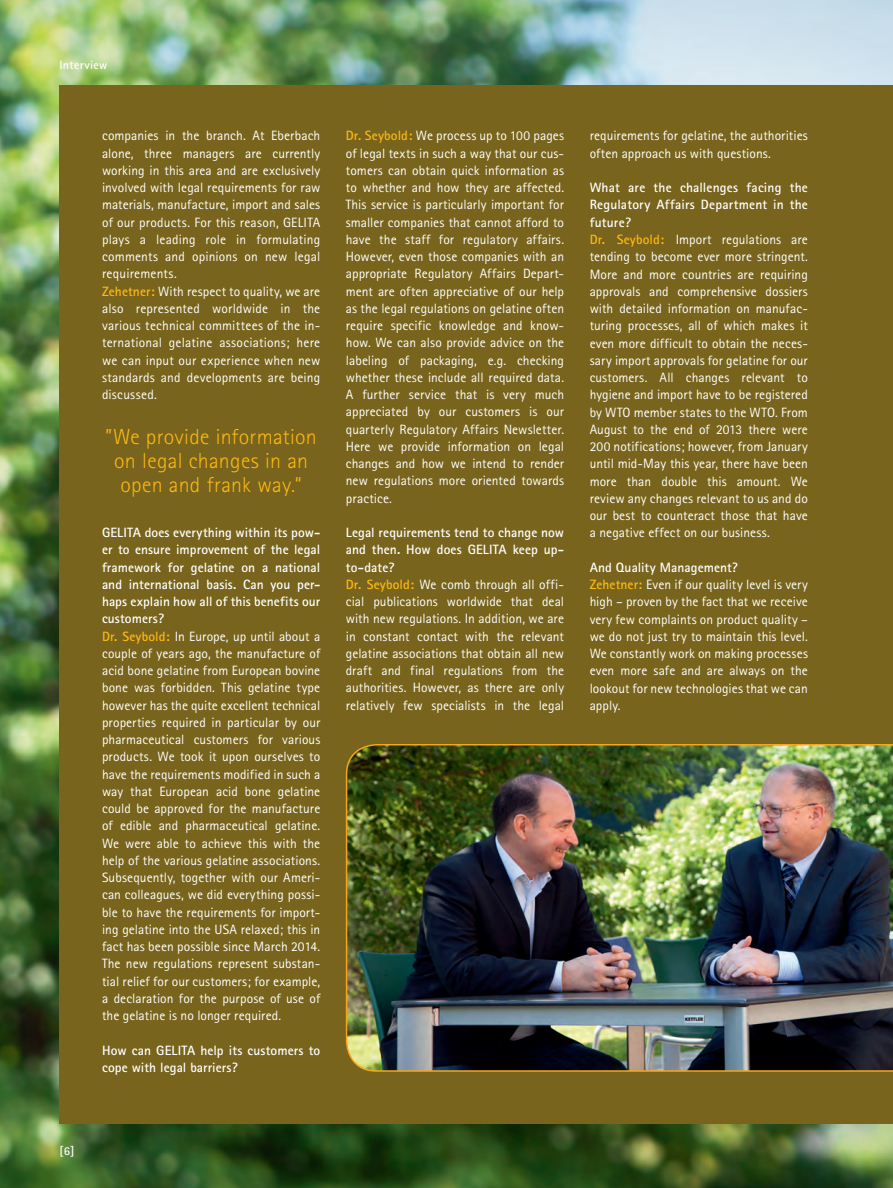
<style>
.page{position:relative;width:893px;height:1188px;background:#fff}
.page>*{position:absolute;margin:0;border:0;box-sizing:border-box;transform-origin:0 0}
.t1{font:300 21.75px/24px "Rotis Sans Serif";letter-spacing:.015em;color:#fcb814;text-align:center}
.t2{font:13.5px/17.2px "Rotis Sans Serif";letter-spacing:.005em;color:#fff}
.t3{font:700 13.5px/17.2px "Rotis Sans Serif";letter-spacing:.005em;color:#fff}
.t4{font:700 12px "Rotis Sans Serif";letter-spacing:.025em;color:#fff}
.s1{font-weight:700;color:#fcb814}
.s2{font-weight:700}
</style>
<div class="page">
<img style="left:0;top:0;width:893px;height:1188px">
<div style="left:60px;top:85px;width:833px;height:1039px;background:#78641c"></div>
<img style="left:346px;top:744px;width:547px;height:328px">
<p class="t4" style="left:60px;top:57px;width:49px">Interview</p>
<p class="t2" style="left:102px;top:127px;width:220px">companies in the branch. At Eberbach alone, three managers are currently working in this area and are exclusively involved with legal requirements for raw materials, manufacture, import and sales of our products. For this reason, GELITA plays a leading role in formulating comments and opinions on new legal requirements.<br><span class="s1">Zehetner:</span> With respect to quality, we are also represented worldwide in the various technical committees of the in&shy;ternational gelatine associations; here we can input our experience when new standards and developments are being discussed.</p>
<h1 class="t1" style="left:105px;top:424px;width:213px">”We provide information on legal changes in an open and frank way.“</h1>
<p class="t2" style="left:102px;top:524px;width:220px"><span class="s2">GELITA does everything within its pow&shy;er to ensure improvement of the legal framework for gelatine on a national and international basis. Can you per&shy;haps explain how all of this benefits our customers?<br></span><span class="s1">Dr. Seybold:</span> In Europe, up until about a couple of years ago, the manufacture of acid bone gelatine from European bovine bone was forbidden. This gelatine type however has the quite excellent technical properties required in particular by our pharmaceutical customers for various products. We took it upon ourselves to have the requirements modified in such a way that European acid bone gelatine could be approved for the manufacture of edible and pharmaceutical gelatine.<br>We were able to achieve this with the help of the various gelatine associations.<br>Subsequently, together with our Ameri&shy;can colleagues, we did everything possi&shy;ble to have the requirements for import&shy;ing gelatine into the USA relaxed; this in fact has been possible since March 2014.<br>The new regulations represent substan&shy;tial relief for our customers; for example, a declaration for the purpose of use of the gelatine is no longer required.</p>
<p class="t3" style="left:102px;top:1041px;width:220px">How can GELITA help its customers to cope with legal barriers?</p>
<p class="t2" style="left:346px;top:127px;width:220px;text-align:justify"><span class="s1">Dr. Seybold:</span> We process up to 100 pages of legal texts in such a way that our cus&shy;tomers can obtain quick information as to whether and how they are affected.<br>This service is particularly important for smaller companies that cannot afford to have the staff for regulatory affairs.<br>However, even those companies with an appropriate Regulatory Affairs Depart&shy;ment are often appreciative of our help as the legal regulations on gelatine often require specific knowledge and know&shy;how. We can also provide advice on the labeling of packaging, e.g. checking whether these include all required data.<br>A further service that is very much appreciated by our customers is our quarterly Regulatory Affairs Newsletter.<br>Here we provide information on legal changes and how we intend to render new regulations more oriented towards practice.</p>
<p class="t2" style="left:346px;top:524px;width:220px"><span class="s2">Legal requirements tend to change now and then. How does GELITA keep up&shy;to-date?<br></span><span class="s1">Dr. Seybold:</span> We comb through all offi&shy;cial publications worldwide that deal with new regulations. In addition, we are in constant contact with the relevant gelatine associations that obtain all new draft and final regulations from the authorities. However, as there are only relatively few specialists in the legal</p>
<p class="t2" style="left:590px;top:127px;width:220px">requirements for gelatine, the authorities often approach us with questions.</p>
<p class="t2" style="left:590px;top:179px;width:220px"><span class="s2">What are the challenges facing the Regulatory Affairs Department in the future?<br></span><span class="s1">Dr. Seybold:</span> Import regulations are tending to become ever more stringent.<br>More and more countries are requiring approvals and comprehensive dossiers with detailed information on manufac&shy;turing processes, all of which makes it even more difficult to obtain the neces&shy;sary import approvals for gelatine for our customers. All changes relevant to hygiene and import have to be registered by WTO member states to the WTO. From August to the end of 2013 there were 200 notifications; however, from January until mid-May this year, there have been more than double this amount. We review any changes relevant to us and do our best to counteract those that have a negative effect on our business.</p>
<p class="t2" style="left:590px;top:559px;width:220px"><span class="s2">And Quality Management?<br></span><span class="s1">Zehetner:</span> Even if our quality level is very high – proven by the fact that we receive very few complaints on product quality – we do not just try to maintain this level.<br>We constantly work on making processes even more safe and are always on the lookout for new technologies that we can apply.</p>
<p class="t4" style="left:60px;top:1143px;width:16px">[6]</p>
</div>
